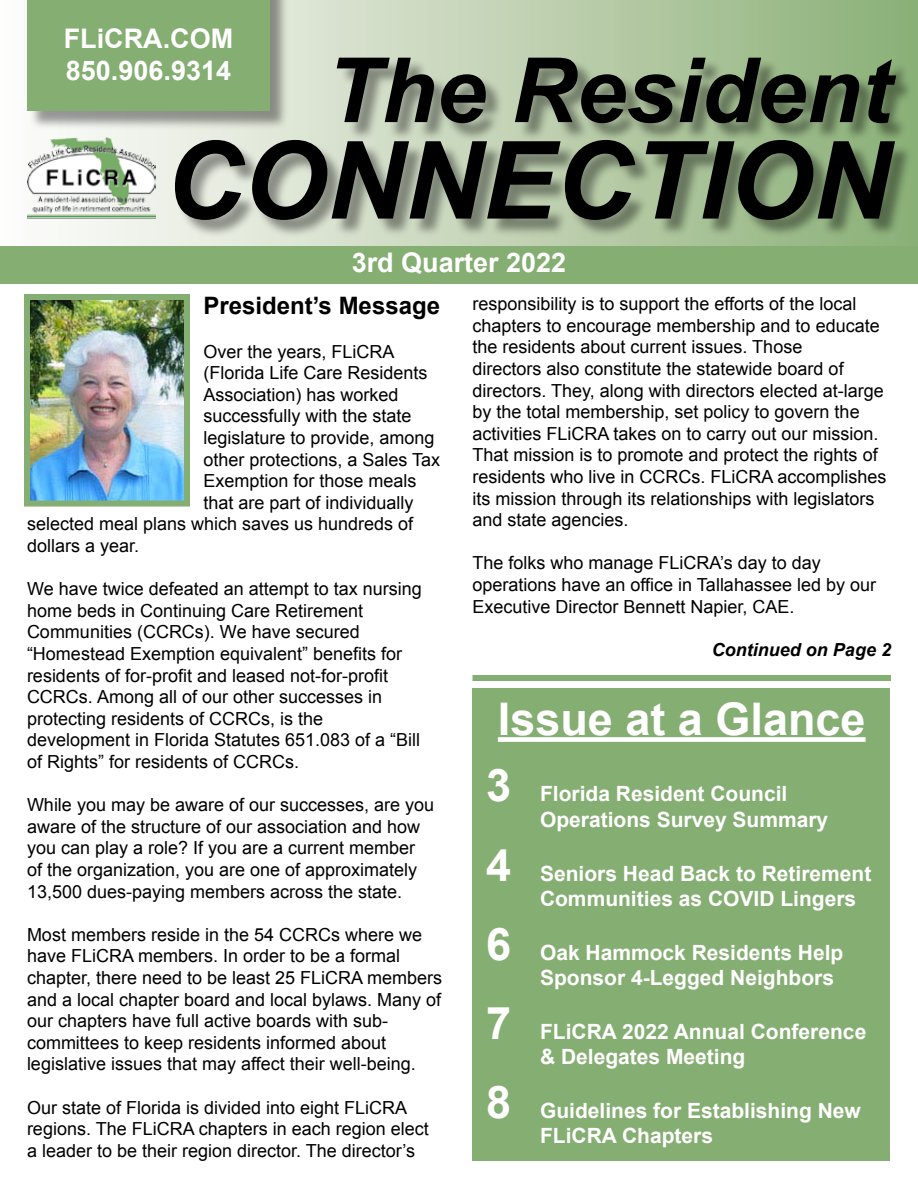
<style>
.page{position:relative;width:918px;height:1188px;background:#fff}
.page>*{position:absolute;margin:0;border:0;box-sizing:border-box;transform-origin:0 0}
.t1{font:italic 700 108px "Arial";color:#000}
.t2{font:italic 700 90px "Arial";color:#000}
.t3{font:700 45px "Arial";color:#fff}
.t4{font:700 27px/32.4px "Arial";color:#fff}
.t5{font:700 24px "Arial";color:#000}
.t6{font:700 21px/25.2px "Arial";color:#fff}
.t7{font:18px/21.6px "Arial";color:#000}
.t8{font:italic 700 18px "Arial";color:#000}
.s1{font-size:45px}
</style>
<div class="page">
<img style="left:31px;top:301px;width:152px;height:199px">
<div style="left:24px;top:294px;width:166px;height:213px;border:6px solid #85ae72"></div>
<div style="left:0;top:0;width:918px;height:245px;background:linear-gradient(to right,#fff,#8db078)"></div>
<div style="left:339px;top:58px;width:577px;height:85px;background:#000;opacity:.4"></div>
<div style="left:176px;top:141px;width:739px;height:99px;background:#000;opacity:.4"></div>
<img style="left:27px;top:137px;width:129px;height:82px">
<div style="left:28px;top:0;width:262px;height:130px;background:#000;opacity:.4"></div>
<div style="left:27px;top:0;width:243px;height:111px;background:#85ae72"></div>
<div style="left:0;top:246px;width:918px;height:38px;background:#85ae72"></div>
<div style="left:472px;top:688px;width:418px;height:473px;background:#85ae72"></div>
<div style="left:498px;top:737px;width:368px;height:5px;background:#fff"></div>
<div style="left:472px;top:675px;width:419px;height:6px;background:#85ae72"></div>
<h3 class="t4" style="left:64px;top:23px;width:171px">FLiCRA.COM<br>850.906.9314</h3>
<h2 class="t2" style="left:326px;top:32px;width:567px">The Resident</h2>
<h1 class="t1" style="left:165px;top:111px;width:727px">CONNECTION</h1>
<h3 class="t4" style="left:352px;top:247px;width:216px">3rd Quarter 2022</h3>
<h3 class="t5" style="left:204px;top:290px;width:238px">President’s Message</h3>
<p class="t7" style="left:204px;top:341px;width:193px">Over the years, FLiCRA</p>
<p class="t7" style="left:204px;top:362px;width:226px">(Florida Life Care Residents</p>
<p class="t7" style="left:204px;top:384px;width:197px">Association) has worked</p>
<p class="t7" style="left:204px;top:406px;width:210px">successfully with the state</p>
<p class="t7" style="left:204px;top:427px;width:233px">legislature to provide, among</p>
<p class="t7" style="left:204px;top:449px;width:238px">other protections, a Sales Tax</p>
<p class="t7" style="left:204px;top:470px;width:215px">Exemption for those meals</p>
<p class="t7" style="left:204px;top:492px;width:212px">that are part of individually</p>
<p class="t7" style="left:27px;top:514px;width:388px">selected meal plans which saves us hundreds of</p>
<p class="t7" style="left:27px;top:535px;width:114px">dollars a year.</p>
<p class="t7" style="left:27px;top:578px;width:396px">We have twice defeated an attempt to tax nursing home beds in Continuing Care Retirement Communities (CCRCs). We have secured “Homestead Exemption equivalent” benefits for residents of for-profit and leased not-for-profit CCRCs. Among all of our other successes in protecting residents of CCRCs, is the development in Florida Statutes 651.083 of a “Bill of Rights” for residents of CCRCs.</p>
<p class="t7" style="left:27px;top:794px;width:409px">While you may be aware of our successes, are you aware of the structure of our association and how you can play a role? If you are a current member of the organization, you are one of approximately 13,500 dues-paying members across the state.</p>
<p class="t7" style="left:27px;top:924px;width:417px">Most members reside in the 54 CCRCs where we have FLiCRA members. In order to be a formal chapter, there need to be least 25 FLiCRA members and a local chapter board and local bylaws. Many of our chapters have full active boards with sub&shy;committees to keep residents informed about legislative issues that may affect their well-being.</p>
<p class="t7" style="left:27px;top:1097px;width:403px">Our state of Florida is divided into eight FLiCRA regions. The FLiCRA chapters in each region elect a leader to be their region director. The director’s</p>
<p class="t7" style="left:472px;top:293px;width:416px">responsibility is to support the efforts of the local chapters to encourage membership and to educate the residents about current issues. Those<br>directors also constitute the statewide board of directors. They, along with directors elected at-large by the total membership, set policy to govern the activities FLiCRA takes on to carry out our mission.<br>That mission is to promote and protect the rights of residents who live in CCRCs. FLiCRA accomplishes its mission through its relationships with legislators and state agencies.</p>
<p class="t7" style="left:472px;top:552px;width:405px">The folks who manage FLiCRA’s day to day operations have an office in Tallahassee led by our<br>Executive Director Bennett Napier, CAE.</p>
<p class="t8" style="left:712px;top:638px;width:181px">Continued on Page 2</p>
<h3 class="t3" style="left:498px;top:689px;width:369px">Issue at a Glance</h3>
<p class="t6" style="left:540px;top:782px;width:290px;text-indent:-54px"><span class="s1">3</span> Florida Resident Council<br>Operations Survey Summary</p>
<p class="t6" style="left:540px;top:861px;width:333px;text-indent:-54px"><span class="s1">4</span> Seniors Head Back to Retirement<br>Communities as COVID Lingers</p>
<p class="t6" style="left:540px;top:941px;width:305px;text-indent:-54px"><span class="s1">6</span> Oak Hammock Residents Help<br>Sponsor 4-Legged Neighbors</p>
<p class="t6" style="left:540px;top:1020px;width:328px;text-indent:-54px"><span class="s1">7</span> FLiCRA 2022 Annual Conference &amp; Delegates Meeting</p>
<p class="t6" style="left:540px;top:1099px;width:322px;text-indent:-54px"><span class="s1">8</span> Guidelines for Establishing New<br>FLiCRA Chapters</p>
</div>
